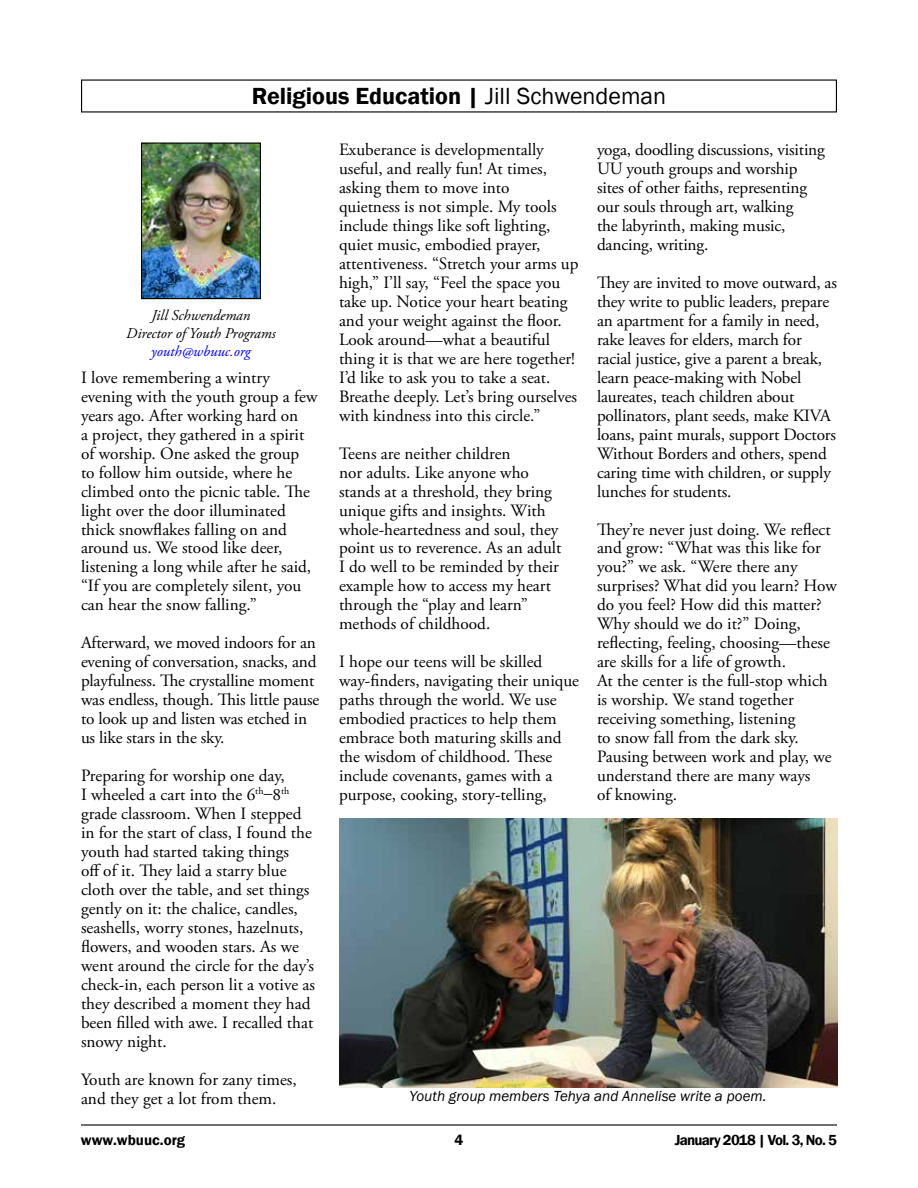
<style>
.page{position:relative;width:918px;height:1188px;background:#fff}
.page>*{position:absolute;margin:0;border:0;box-sizing:border-box;transform-origin:0 0}
.t1{font:600 24px "Franklin Gothic";color:#000}
.t2{font:17.25px/19px "Adobe Garamond Pro";color:#000}
.t3{font:italic 15px "Franklin Gothic";color:#000}
.t4{font:italic 15px/18px "Adobe Garamond Pro";color:#000;text-align:center}
.t5{font:600 15px "Franklin Gothic";letter-spacing:-.045em;color:#000}
.t6{font:italic 15px "Adobe Garamond Pro";color:#00f}
.t7{font:600 15px "Franklin Gothic";color:#000}
.s1{font-weight:400}
</style>
<div class="page">
<hr style="left:81px;top:1124px;width:756px;height:2px;background:#000">
<img style="left:143px;top:144px;width:116px;height:153px">
<div style="left:141px;top:142px;width:120px;height:157px;border:1px solid #000"></div>
<img style="left:339px;top:819px;width:499px;height:269px">
<h1 class="t1" style="left:252px;top:82px;width:416px">Religious Education | <span class="s1">Jill Schwendeman</span></h1>
<p class="t4" style="left:126px;top:306px;width:151px">Jill Schwendeman<br>Director of Youth Programs</p>
<p class="t6" style="left:151px;top:342px;width:101px">youth@wbuuc.org</p>
<p class="t2" style="left:81px;top:368px;width:238px">I love remembering a wintry evening with the youth group a few years ago. After working hard on<br>a project, they gathered in a spirit of worship. One asked the group<br>to follow him outside, where he climbed onto the picnic table. The light over the door illuminated thick snowflakes falling on and around us. We stood like deer, listening a long while after he said, “If you are completely silent, you can hear the snow falling.”</p>
<p class="t2" style="left:81px;top:634px;width:240px">Afterward, we moved indoors for an evening of conversation, snacks, and playfulness. The crystalline moment was endless, though. This little pause to look up and listen was etched in us like stars in the sky.</p>
<p class="t2" style="left:81px;top:767px;width:236px">Preparing for worship one day,<br>I wheeled a cart into the 6<sup>th</sup>–8<sup>th </sup>grade classroom. When I stepped in for the start of class, I found the youth had started taking things<br>off of it. They laid a starry blue cloth over the table, and set things gently on it: the chalice, candles, seashells, worry stones, hazelnuts, flowers, and wooden stars. As we went around the circle for the day’s check-in, each person lit a votive as they described a moment they had been filled with awe. I recalled that snowy night.</p>
<p class="t2" style="left:81px;top:1070px;width:217px">Youth are known for zany times, and they get a lot from them.</p>
<p class="t2" style="left:339px;top:141px;width:241px">Exuberance is developmentally useful, and really fun! At times, asking them to move into<br>quietness is not simple. My tools include things like soft lighting, quiet music, embodied prayer, attentiveness. “Stretch your arms up high,” I’ll say, “Feel the space you take up. Notice your heart beating and your weight against the floor.<br>Look around—what a beautiful thing it is that we are here together!<br>I’d like to ask you to take a seat.<br>Breathe deeply. Let’s bring ourselves with kindness into this circle.”</p>
<p class="t2" style="left:339px;top:444px;width:224px">Teens are neither children<br>nor adults. Like anyone who stands at a threshold, they bring unique gifts and insights. With whole-heartedness and soul, they point us to reverence. As an adult<br>I do well to be reminded by their example how to access my heart through the “play and learn” methods of childhood.</p>
<p class="t2" style="left:339px;top:653px;width:242px">I hope our teens will be skilled way-finders, navigating their unique paths through the world. We use embodied practices to help them embrace both maturing skills and the wisdom of childhood. These include covenants, games with a purpose, cooking, story-telling,</p>
<p class="t2" style="left:597px;top:141px;width:229px">yoga, doodling discussions, visiting<br>UU youth groups and worship sites of other faiths, representing our souls through art, walking<br>the labyrinth, making music, dancing, writing.</p>
<p class="t2" style="left:597px;top:273px;width:241px">They are invited to move outward, as they write to public leaders, prepare an apartment for a family in need, rake leaves for elders, march for racial justice, give a parent a break, learn peace-making with Nobel laureates, teach children about pollinators, plant seeds, make KIVA loans, paint murals, support Doctors Without Borders and others, spend caring time with children, or supply lunches for students.</p>
<p class="t2" style="left:597px;top:520px;width:241px">They’re never just doing. We reflect and grow: “What was this like for you?” we ask. “Were there any surprises? What did you learn? How do you feel? How did this matter?<br>Why should we do it?” Doing, reflecting, feeling, choosing—these are skills for a life of growth.<br>At the center is the full-stop which is worship. We stand together receiving something, listening<br>to snow fall from the dark sky.<br>Pausing between work and play, we understand there are many ways<br>of knowing.</p>
<p class="t3" style="left:409px;top:1087px;width:359px">Youth group members Tehya and Annelise write a poem.</p>
<p class="t7" style="left:81px;top:1131px;width:106px">www.wbuuc.org</p>
<p class="t5" style="left:455px;top:1130px;width:10px">4</p>
<p class="t5" style="left:675px;top:1131px;width:164px">January 2018 | Vol. 3, No. 5</p>
</div>
